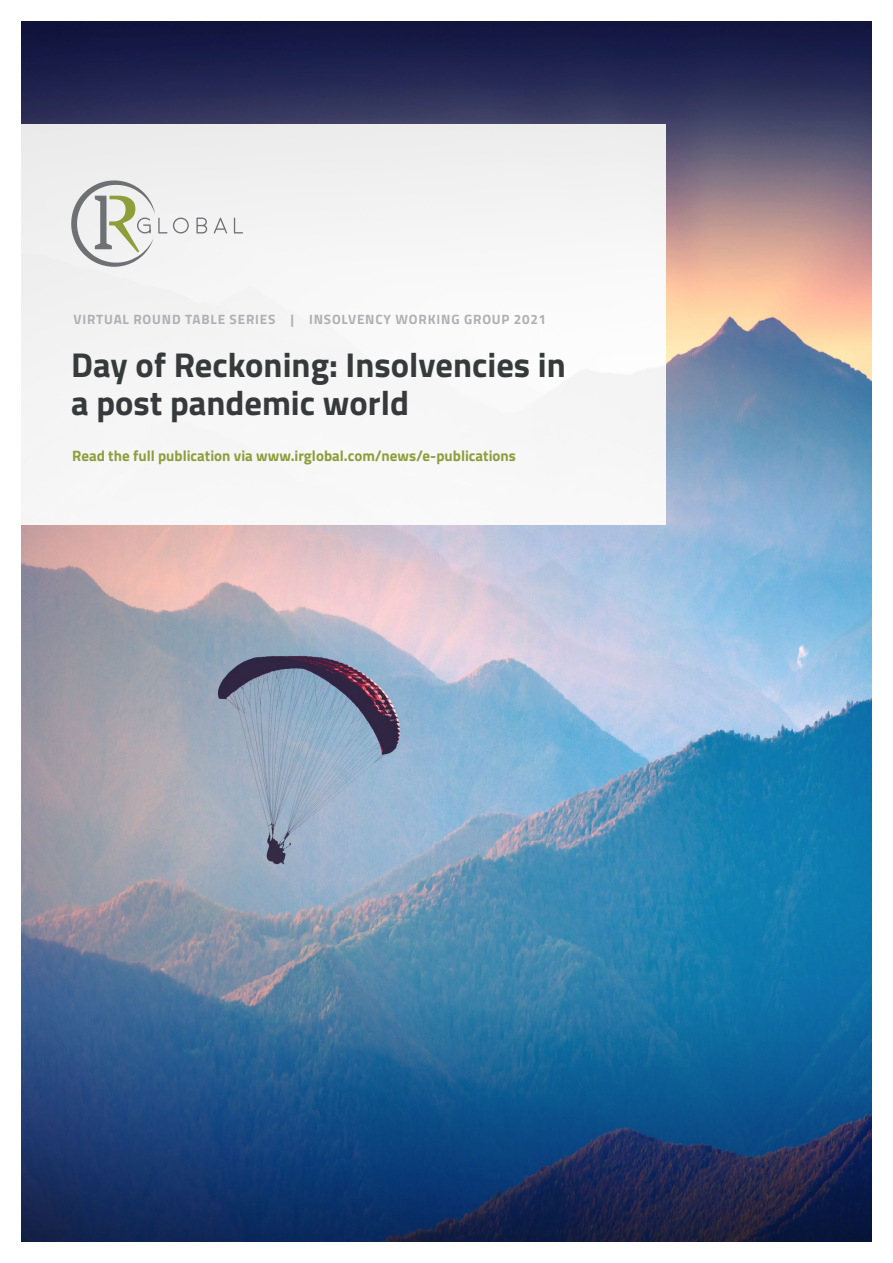
<style>
.page{position:relative;width:893px;height:1263px;background:#fff}
.page>*{position:absolute;margin:0;border:0;box-sizing:border-box;transform-origin:0 0}
.t1{font:700 34.5px/37.5px "Titillium";color:#373a3b}
.t2{font:700 15px "Titillium";color:#8d9e3b}
.t3{font:700 13.5px "Titillium";letter-spacing:.06em;color:#b0b0b3}
</style>
<div class="page">
<img style="left:21px;top:21px;width:851px;height:1221px">
<div style="left:18px;top:124px;width:648px;height:401px;background:#f6f6f6"></div>
<svg style="left:71px;top:180px;width:96px;height:87px"></svg>
<svg style="left:173px;top:218px;width:16px;height:15px"></svg>
<svg style="left:196px;top:218px;width:11px;height:15px"></svg>
<svg style="left:214px;top:218px;width:13px;height:15px"></svg>
<svg style="left:234px;top:218px;width:9px;height:15px"></svg>
<p class="t3" style="left:73px;top:309px;width:474px">VIRTUAL ROUND TABLE SERIES | INSOLVENCY WORKING GROUP 2021</p>
<h1 class="t1" style="left:71px;top:345px;width:496px">Day of Reckoning: Insolvencies in a post pandemic world</h1>
<p class="t2" style="left:72px;top:444px;width:445px">Read the full publication via www.irglobal.com/news/e-publications</p>
</div>
